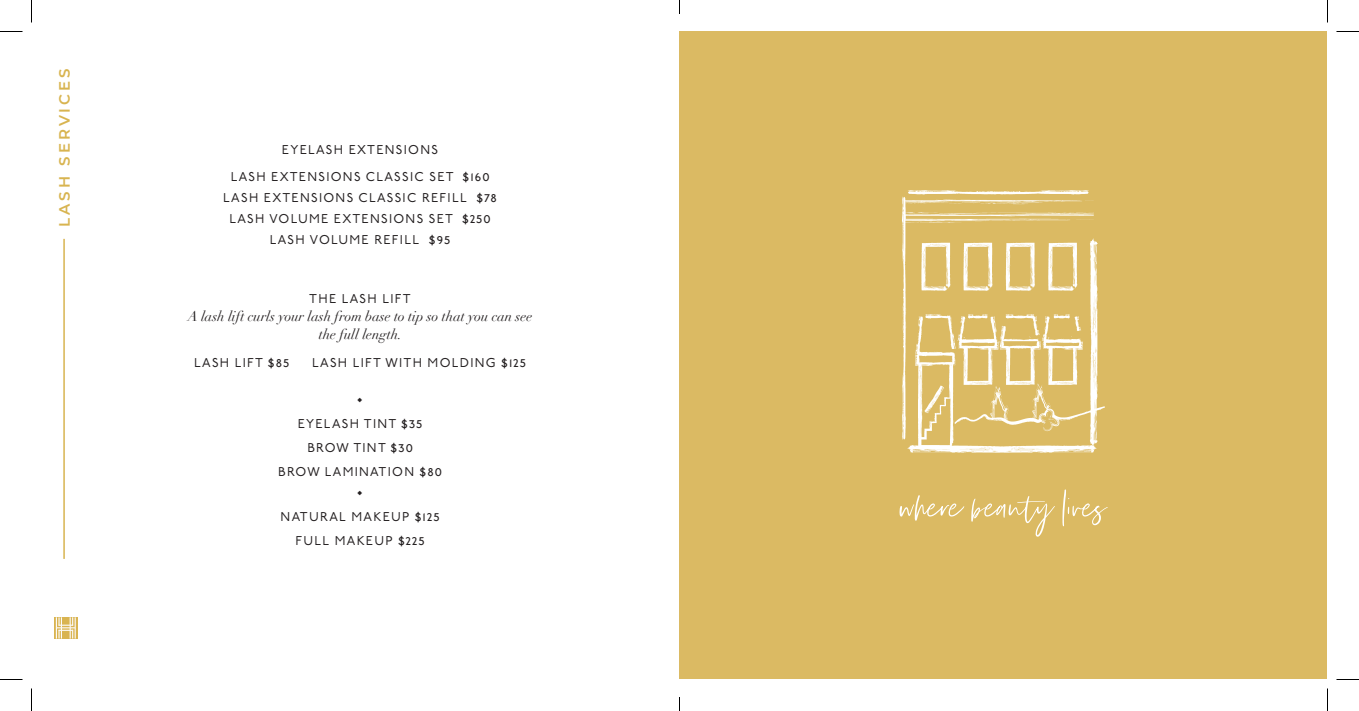
<style>
.page{position:relative;width:1359px;height:711px;background:#fff}
.page>*{position:absolute;margin:0;border:0;box-sizing:border-box;transform-origin:0 0}
.t1{font:600 15px "Montserrat";letter-spacing:.2em;color:#d8b450}
.t2{font:italic 13.8px/18px "Didot";color:#231f20;text-align:center}
.t3{font:13.5px "P22 Underground Bk S";color:#231f20}
.body_copy_indents{font:12.75px "P22 Underground Bk S";letter-spacing:.1em;color:#231f20}
.s1{font-size:13.5px}
</style>
<div class="page">
<div style="left:680px;top:32px;width:648px;height:648px;background:#dbba63"></div>
<div style="left:54px;top:617px;width:23px;height:22px;background:#debe69"></div>
<svg style="left:56px;top:617px;width:20px;height:22px"></svg>
<hr style="left:63px;top:239px;width:2px;height:320px;background:#d8b450">
<img style="left:903px;top:191px;width:202px;height:261px">
<svg style="left:900px;top:489px;width:208px;height:48px"></svg>
<svg style="left:0;top:31px;width:22px;height:1px"></svg>
<svg style="left:1336px;top:31px;width:23px;height:1px"></svg>
<svg style="left:0;top:679px;width:22px;height:1px"></svg>
<svg style="left:1336px;top:679px;width:23px;height:1px"></svg>
<svg style="left:31px;top:0;width:1px;height:22px"></svg>
<svg style="left:31px;top:688px;width:1px;height:23px"></svg>
<svg style="left:1327px;top:0;width:1px;height:22px"></svg>
<svg style="left:1327px;top:688px;width:1px;height:23px"></svg>
<svg style="left:679px;top:0;width:1px;height:14px"></svg>
<svg style="left:679px;top:698px;width:1px;height:13px"></svg>
<p class="t1" style="left:54px;top:227px;width:160px;rotate:-90deg">LASH SERVICES</p>
<p class="body_copy_indents" style="left:282px;top:142px;width:158px">EYELASH EXTENSIONS</p>
<p class="body_copy_indents" style="left:231px;top:170px;width:260px">LASH EXTENSIONS CLASSIC SET <span class="s1">$160</span></p>
<p class="body_copy_indents" style="left:223px;top:191px;width:275px">LASH EXTENSIONS CLASSIC REFILL <span class="s1">$78</span></p>
<p class="body_copy_indents" style="left:229px;top:212px;width:263px">LASH VOLUME EXTENSIONS SET <span class="s1">$250</span></p>
<p class="body_copy_indents" style="left:270px;top:233px;width:182px">LASH VOLUME REFILL <span class="s1">$95</span></p>
<p class="body_copy_indents" style="left:309px;top:291px;width:103px">THE LASH LIFT</p>
<p class="t2" style="left:188px;top:307px;width:346px">A lash lift curls your lash from base to tip so that you can see the full length.</p>
<p class="body_copy_indents" style="left:194px;top:355px;width:97px">LASH LIFT <span class="s1">$85</span></p>
<p class="body_copy_indents" style="left:312px;top:355px;width:215px">LASH LIFT WITH MOLDING <span class="s1">$125</span></p>
<p class="t3" style="left:357px;top:392px;width:8px">•</p>
<p class="body_copy_indents" style="left:298px;top:417px;width:126px">EYELASH TINT <span class="s1">$35</span></p>
<p class="body_copy_indents" style="left:307px;top:441px;width:107px">BROW TINT <span class="s1">$30</span></p>
<p class="body_copy_indents" style="left:278px;top:465px;width:165px">BROW LAMINATION <span class="s1">$80</span></p>
<p class="t3" style="left:357px;top:485px;width:8px">•</p>
<p class="body_copy_indents" style="left:281px;top:510px;width:160px">NATURAL MAKEUP <span class="s1">$125</span></p>
<p class="body_copy_indents" style="left:295px;top:534px;width:131px">FULL MAKEUP <span class="s1">$225</span></p>
</div>
